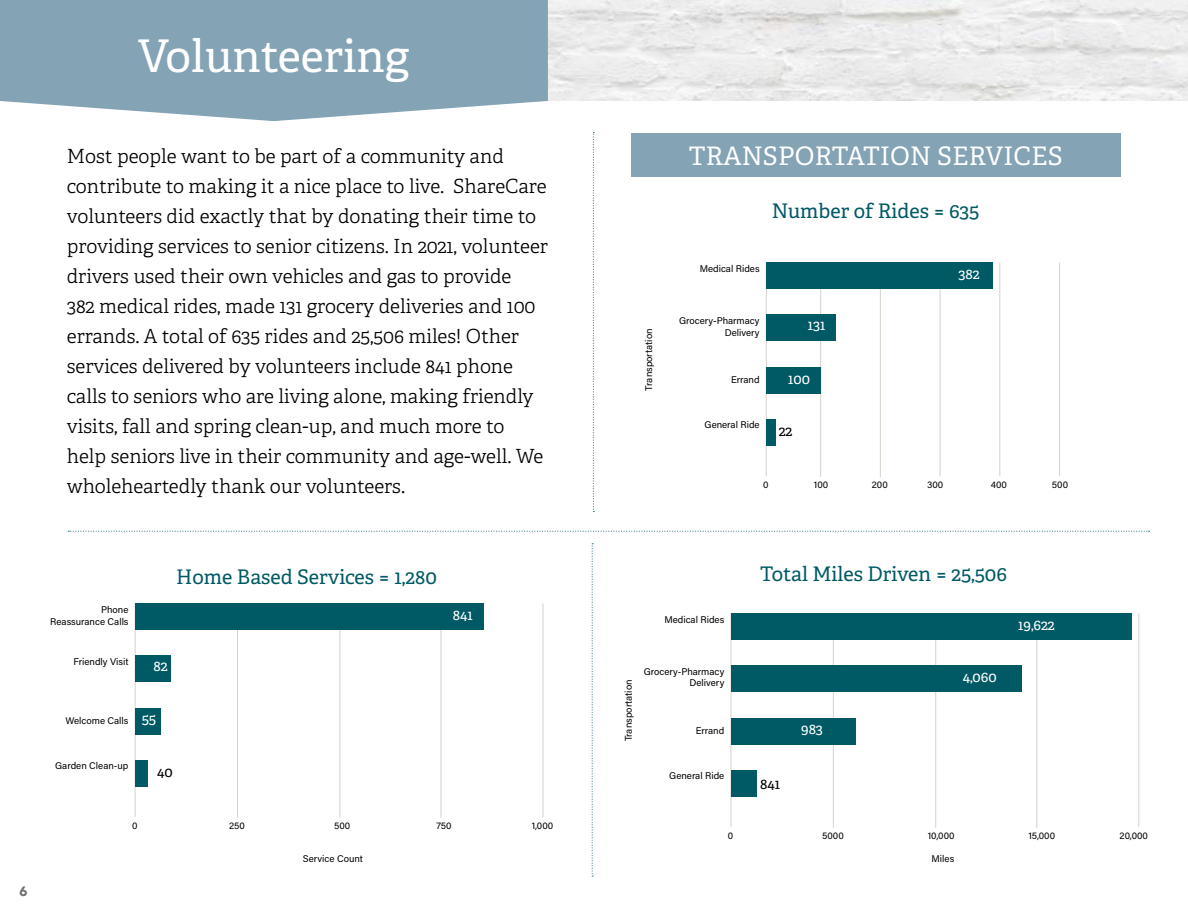
<style>
.page{position:relative;width:1188px;height:918px;background:#fff}
.page>*{position:absolute;margin:0;border:0;box-sizing:border-box;transform-origin:0 0}
.t1{font:45px "Adelle";color:#fff}
.t2{font:25.5px "Adelle";letter-spacing:.01em;color:#fff}
.t3{font:20.1px "Adelle";color:#005a65}
.t4{font:300 19.5px/30px "Adelle";color:#000}
.t5{font:14.4px "Adelle";letter-spacing:-.005em;color:#fff}
.t6{font:14.4px "Adelle";color:#000}
.t7{font:900 13.5px "Avenir";color:#6d6e71}
.t8{font:9.75px/11.7px "Acumin Pro";color:#000;text-align:right}
</style>
<div class="page">
<div style="left:631px;top:133px;width:489px;height:44px;background:#84a3b5"></div>
<svg style="left:0;top:0;width:548px;height:121px;background:#8eaabb"></svg>
<hr style="left:237px;top:609px;width:1px;height:209px;background:#d6d1ca">
<hr style="left:833px;top:619px;width:1px;height:209px;background:#d6d1ca">
<hr style="left:935px;top:613px;width:1px;height:215px;background:#d6d1ca">
<hr style="left:1036px;top:613px;width:1px;height:215px;background:#d6d1ca">
<hr style="left:731px;top:613px;width:1px;height:214px;background:#d6d1ca">
<hr style="left:1138px;top:613px;width:1px;height:214px;background:#d6d1ca">
<div style="left:731px;top:613px;width:401px;height:27px;background:#005a65"></div>
<div style="left:731px;top:665px;width:291px;height:26px;background:#005a65"></div>
<div style="left:731px;top:718px;width:125px;height:26px;background:#005a65"></div>
<div style="left:731px;top:770px;width:25px;height:27px;background:#005a65"></div>
<hr style="left:880px;top:263px;width:1px;height:214px;background:#d6d1ca">
<hr style="left:820px;top:263px;width:1px;height:214px;background:#d6d1ca">
<hr style="left:940px;top:263px;width:1px;height:213px;background:#d6d1ca">
<hr style="left:999px;top:263px;width:1px;height:213px;background:#d6d1ca">
<hr style="left:766px;top:263px;width:1px;height:213px;background:#d6d1ca">
<hr style="left:1059px;top:263px;width:1px;height:213px;background:#d6d1ca">
<div style="left:767px;top:262px;width:226px;height:27px;background:#005a65"></div>
<div style="left:767px;top:314px;width:69px;height:27px;background:#005a65"></div>
<div style="left:767px;top:367px;width:54px;height:27px;background:#005a65"></div>
<div style="left:767px;top:420px;width:9px;height:26px;background:#005a65"></div>
<svg style="left:68px;top:531px;width:1082px;height:1px"></svg>
<svg style="left:593px;top:132px;width:1px;height:380px"></svg>
<hr style="left:339px;top:603px;width:1px;height:215px;background:#d6d1ca">
<hr style="left:441px;top:603px;width:1px;height:215px;background:#d6d1ca">
<hr style="left:135px;top:603px;width:1px;height:214px;background:#d6d1ca">
<hr style="left:543px;top:603px;width:1px;height:214px;background:#d6d1ca">
<div style="left:136px;top:603px;width:348px;height:27px;background:#005a65"></div>
<div style="left:136px;top:655px;width:35px;height:26px;background:#005a65"></div>
<div style="left:136px;top:708px;width:25px;height:27px;background:#005a65"></div>
<div style="left:136px;top:761px;width:12px;height:26px;background:#005a65"></div>
<svg style="left:592px;top:543px;width:1px;height:334px"></svg>
<h1 class="t1" style="left:138px;top:29px;width:273px">Volunteering</h1>
<p class="t4" style="left:67px;top:141px;width:483px">Most people want to be part of a community and contribute to making it a nice place to live. ShareCare volunteers did exactly that by donating their time to providing services to senior citizens. In 2021, volunteer drivers used their own vehicles and gas to provide<br>382 medical rides, made 131 grocery deliveries and 100 errands. A total of 635 rides and 25,506 miles! Other services delivered by volunteers include 841 phone calls to seniors who are living alone, making friendly visits, fall and spring clean-up, and much more to help seniors live in their community and age-well. We wholeheartedly thank our volunteers.</p>
<p class="t7" style="left:20px;top:879px;width:9px">6</p>
<p class="t8" style="left:50px;top:603px;width:80px">Phone<br>Reassurance Calls</p>
<p class="t8" style="left:73px;top:655px;width:57px">Friendly Visit</p>
<p class="t3" style="left:176px;top:565px;width:262px">Home Based Services = 1,280</p>
<p class="t5" style="left:153px;top:657px;width:16px">82</p>
<p class="t5" style="left:453px;top:606px;width:21px">841</p>
<p class="t8" style="left:65px;top:715px;width:65px">Welcome Calls</p>
<p class="t8" style="left:55px;top:759px;width:75px">Garden Clean-up</p>
<p class="t5" style="left:142px;top:710px;width:16px">55</p>
<p class="t6" style="left:157px;top:763px;width:17px">40</p>
<p class="t8" style="left:229px;top:819px;width:17px">250</p>
<p class="t8" style="left:132px;top:819px;width:7px">0</p>
<p class="t8" style="left:334px;top:819px;width:18px">500</p>
<p class="t8" style="left:436px;top:819px;width:17px">750</p>
<p class="t8" style="left:532px;top:819px;width:23px">1,000</p>
<p class="t8" style="left:303px;top:852px;width:62px">Service Count</p>
<p class="t8" style="left:642px;top:391px;width:63px;rotate:-90deg">Transportation</p>
<h2 class="t2" style="left:689px;top:140px;width:375px">TRANSPORTATION SERVICES</h2>
<p class="t3" style="left:772px;top:198px;width:209px">Number of Rides = 635</p>
<p class="t8" style="left:700px;top:262px;width:61px">Medical Rides</p>
<p class="t5" style="left:959px;top:265px;width:23px">382</p>
<p class="t8" style="left:679px;top:314px;width:82px">Grocery-Pharmacy<br>Delivery</p>
<p class="t5" style="left:808px;top:316px;width:19px">131</p>
<p class="t8" style="left:731px;top:374px;width:30px">Errand</p>
<p class="t8" style="left:705px;top:418px;width:57px">General Ride</p>
<p class="t5" style="left:788px;top:370px;width:23px">100</p>
<p class="t6" style="left:779px;top:422px;width:15px">22</p>
<p class="t8" style="left:763px;top:478px;width:7px">0</p>
<p class="t8" style="left:872px;top:478px;width:18px">200</p>
<p class="t8" style="left:927px;top:478px;width:18px">300</p>
<p class="t8" style="left:991px;top:478px;width:18px">400</p>
<p class="t8" style="left:814px;top:478px;width:16px">100</p>
<p class="t8" style="left:1052px;top:478px;width:18px">500</p>
<p class="t8" style="left:664px;top:613px;width:61px">Medical Rides</p>
<p class="t8" style="left:622px;top:741px;width:63px;rotate:-90deg">Transportation</p>
<p class="t8" style="left:644px;top:665px;width:82px">Grocery-Pharmacy<br>Delivery</p>
<p class="t8" style="left:696px;top:725px;width:30px">Errand</p>
<p class="t8" style="left:669px;top:769px;width:57px">General Ride</p>
<p class="t3" style="left:760px;top:562px;width:248px">Total Miles Driven = 25,506</p>
<p class="t5" style="left:1018px;top:616px;width:38px">19,622</p>
<p class="t5" style="left:801px;top:720px;width:24px">983</p>
<p class="t5" style="left:963px;top:668px;width:36px">4,060</p>
<p class="t6" style="left:760px;top:775px;width:21px">841</p>
<p class="t8" style="left:822px;top:829px;width:23px">5000</p>
<p class="t8" style="left:728px;top:829px;width:7px">0</p>
<p class="t8" style="left:928px;top:829px;width:28px">10,000</p>
<p class="t8" style="left:1028px;top:829px;width:28px">15,000</p>
<p class="t8" style="left:1120px;top:829px;width:30px">20,000</p>
<p class="t8" style="left:932px;top:852px;width:24px">Miles</p>
</div>
